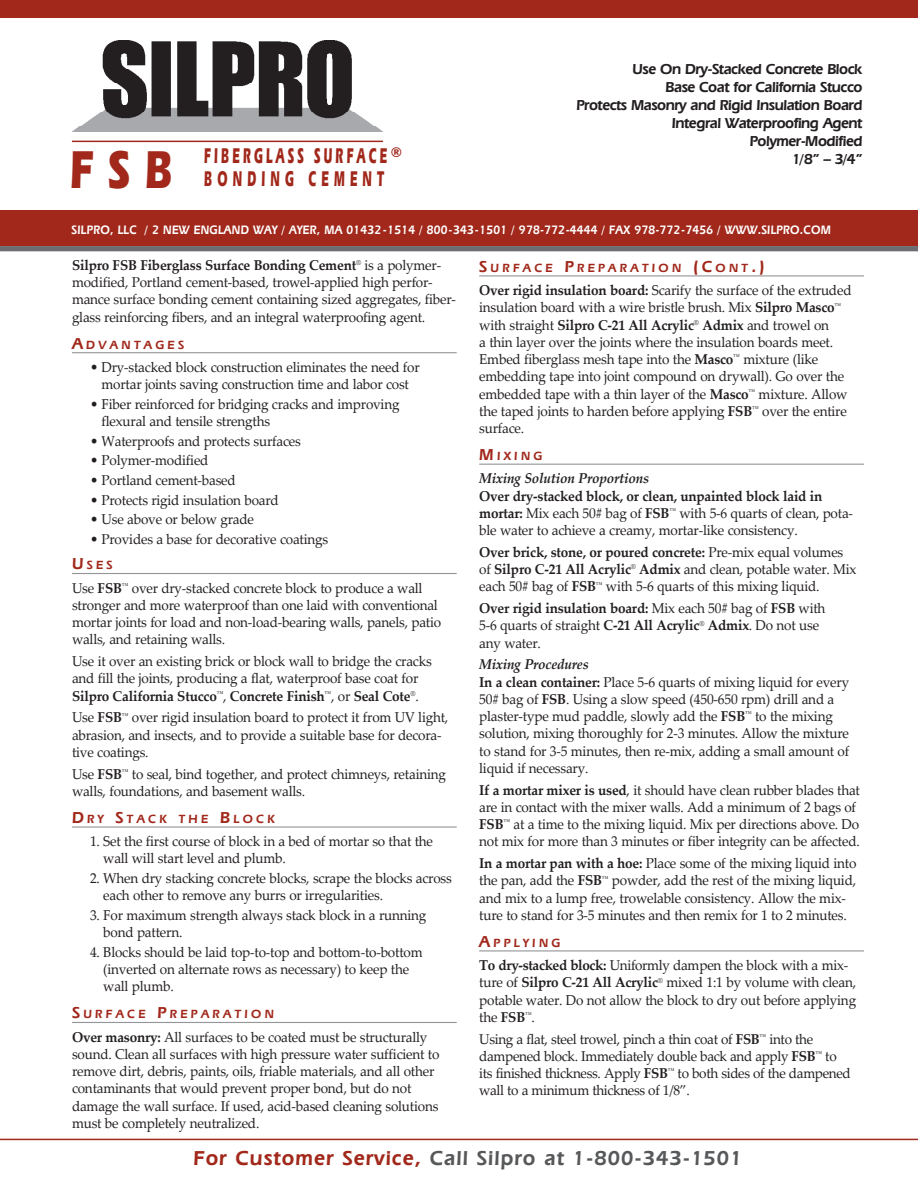
<style>
.page{position:relative;width:918px;height:1188px;background:#fff}
.page>*{position:absolute;margin:0;border:0;box-sizing:border-box;transform-origin:0 0}
.t1{font:700 55.5px "Eras IT Cby BT";color:#a1281b;scale:.74 1}
.t2{font:700 22.2px/22.5px "Eras IT Cby BT";letter-spacing:.265em;color:#a1281b;scale:.54 1}
.t3{font:600 21px "Eras IT Cby BT";letter-spacing:.05em;color:#57585a}
._03_Text_above_rule{font:600 15px/18px "Eras IT Cby BT";letter-spacing:-.03em;color:#231f20;text-align:right}
._01_Body{font:14.25px/17.2px "Palatino Linotype";letter-spacing:-.015em;color:#231f20;scale:.95 1}
._04A_Bullets{font:14.25px/17.2px "Palatino Linotype";letter-spacing:-.015em;color:#231f20;scale:.95 1}
._04_Bullet_Last{font:14.25px/17.2px "Palatino Linotype";letter-spacing:-.015em;color:#231f20;scale:.95 1}
.t4{font:700 13.5px "Eras IT Cby BT";color:#a1281b}
.t5{font:600 12.75px "Eras IT Cby BT";letter-spacing:.025em;color:#fff;scale:.9 1}
._02_Body_sub_w_rule{font:600 12.3px "Eras IT Cby BT";letter-spacing:.265em;color:#a1281b}
.s1{font-weight:700}
.s2{font-size:16.5px}
.s3{font-weight:700;font-style:italic}
.s4{color:#a1281b}
</style>
<div class="page">
<hr style="left:72px;top:352px;width:385px;height:1px;background:#939598">
<hr style="left:72px;top:573px;width:385px;height:1px;background:#939598">
<hr style="left:72px;top:826px;width:385px;height:2px;background:#939598">
<hr style="left:72px;top:1022px;width:385px;height:1px;background:#939598">
<hr style="left:479px;top:275px;width:385px;height:1px;background:#939598">
<hr style="left:479px;top:464px;width:385px;height:1px;background:#939598">
<hr style="left:479px;top:950px;width:385px;height:1px;background:#939598">
<div style="left:0;top:0;width:918px;height:18px;background:#a1281b"></div>
<hr style="left:0;top:1139px;width:918px;height:1px;background:#a1281b">
<div style="left:0;top:210px;width:918px;height:36px;background:#a1281b"></div>
<hr style="left:72px;top:141px;width:311px;height:1px;background:#a1281b">
<img style="left:72px;top:40px;width:311px;height:92px">
<div style="left:0;top:246px;width:918px;height:5px;background:#6c6d70"></div>
<p class="t1" style="left:70px;top:135px;width:140px">FSB</p>
<p class="t2" style="left:204px;top:145px;width:340px">FIBERGLASS SURFACE<br>BONDING CEMENT</p>
<p class="t4" style="left:391px;top:144px;width:13px">®</p>
<p class="_03_Text_above_rule" style="left:633px;top:60px;width:231px">Use On Dry-Stacked Concrete Block</p>
<p class="_03_Text_above_rule" style="left:666px;top:78px;width:198px">Base Coat for California Stucco</p>
<p class="_03_Text_above_rule" style="left:576px;top:96px;width:288px">Protects Masonry and Rigid Insulation Board</p>
<p class="_03_Text_above_rule" style="left:672px;top:114px;width:192px">Integral Waterproofing Agent</p>
<p class="_03_Text_above_rule" style="left:750px;top:132px;width:114px">Polymer-Modified<br>1/8” – 3/4”</p>
<p class="t5" style="left:72px;top:222px;width:845px">SILPRO, LLC / 2 NEW ENGLAND WAY / AYER, MA 01432-1514 / 800-343-1501 / 978-772-4444 / FAX 978-772-7456 / WWW.SILPRO.COM</p>
<p class="_01_Body" style="left:72px;top:256px;width:406px"><span class="s1">Silpro FSB Fiberglass Surface Bonding Cement</span><sup>®</sup> is a polymer&shy;modified, Portland cement-based, trowel-applied high perfor&shy;mance surface bonding cement containing sized aggregates, fiber&shy;glass reinforcing fibers, and an integral waterproofing agent.</p>
<p class="_02_Body_sub_w_rule" style="left:72px;top:337px;width:114px"><span class="s2">A</span>DVANTAGES</p>
<p class="_04A_Bullets" style="left:90px;top:358px;width:349px;text-align:center">• Dry-stacked block construction eliminates the need for mortar joints saving construction time and labor cost</p>
<p class="_04A_Bullets" style="left:102px;top:395px;width:315px;text-indent:-12px">• Fiber reinforced for bridging cracks and improving flexural and tensile strengths</p>
<p class="_04A_Bullets" style="left:90px;top:432px;width:223px">• Waterproofs and protects surfaces</p>
<p class="_04A_Bullets" style="left:90px;top:451px;width:126px">• Polymer-modified</p>
<p class="_04A_Bullets" style="left:90px;top:471px;width:155px">• Portland cement-based</p>
<p class="_04A_Bullets" style="left:90px;top:491px;width:200px">• Protects rigid insulation board</p>
<p class="_04A_Bullets" style="left:90px;top:510px;width:174px">• Use above or below grade</p>
<p class="_04A_Bullets" style="left:90px;top:530px;width:252px">• Provides a base for decorative coatings</p>
<p class="_02_Body_sub_w_rule" style="left:72px;top:558px;width:42px"><span class="s2">U</span>SES</p>
<p class="_01_Body" style="left:72px;top:579px;width:390px">Use <span class="s1">FSB</span><sup>™</sup> over dry-stacked concrete block to produce a wall stronger and more waterproof than one laid with conventional mortar joints for load and non-load-bearing walls, panels, patio walls, and retaining walls.</p>
<p class="_01_Body" style="left:72px;top:652px;width:380px">Use it over an existing brick or block wall to bridge the cracks and fill the joints, producing a flat, waterproof base coat for<br><span class="s1">Silpro California Stucco</span><sup>™</sup>, <span class="s1">Concrete Finish</span><sup>™</sup>, or <span class="s1">Seal Cote</span><sup>®</sup>.</p>
<p class="_01_Body" style="left:72px;top:708px;width:398px">Use <span class="s1">FSB</span><sup>™</sup> over rigid insulation board to protect it from UV light, abrasion, and insects, and to provide a suitable base for decora&shy;tive coatings.</p>
<p class="_01_Body" style="left:72px;top:765px;width:395px">Use <span class="s1">FSB</span><sup>™</sup> to seal, bind together, and protect chimneys, retaining walls, foundations, and basement walls.</p>
<p class="_02_Body_sub_w_rule" style="left:72px;top:811px;width:204px"><span class="s2">D</span>RY <span class="s2">S</span>TACK THE <span class="s2">B</span>LOCK</p>
<p class="_04A_Bullets" style="left:103px;top:832px;width:349px;text-indent:-13px">1. Set the first course of block in a bed of mortar so that the wall will start level and plumb.</p>
<p class="_04A_Bullets" style="left:103px;top:869px;width:368px;text-indent:-13px">2. When dry stacking concrete blocks, scrape the blocks across each other to remove any burrs or irregularities.</p>
<p class="_04A_Bullets" style="left:103px;top:906px;width:342px;text-indent:-13px">3. For maximum strength always stack block in a running bond pattern.</p>
<p class="_04_Bullet_Last" style="left:103px;top:943px;width:338px;text-indent:-13px">4. Blocks should be laid top-to-top and bottom-to-bottom (inverted on alternate rows as necessary) to keep the wall plumb.</p>
<p class="_02_Body_sub_w_rule" style="left:72px;top:1007px;width:204px"><span class="s2">S</span>URFACE <span class="s2">P</span>REPA RATION</p>
<p class="_01_Body" style="left:72px;top:1028px;width:388px"><span class="s1">Over masonry:</span> All surfaces to be coated must be structurally sound. Clean all surfaces with high pressure water sufficient to remove dirt, debris, paints, oils, friable materials, and all other contaminants that would prevent proper bond, but do not damage the wall surface. If used, acid-based cleaning solutions must be completely neutralized.</p>
<p class="_02_Body_sub_w_rule" style="left:479px;top:260px;width:287px"><span class="s2">S</span>URFACE <span class="s2">P</span>REPA RATION <span class="s2">(C</span>ONT<span class="s2">.)</span></p>
<p class="_01_Body" style="left:479px;top:281px;width:393px"><span class="s1">Over rigid insulation board:</span> Scarify the surface of the extruded insulation board with a wire bristle brush. Mix <span class="s1">Silpro Masco</span><sup>™ </sup>with straight <span class="s1">Silpro C-21 All Acrylic</span><sup>®</sup> <span class="s1">Admix</span> and trowel on<br>a thin layer over the joints where the insulation boards meet.<br>Embed fiberglass mesh tape into the <span class="s1">Masco</span><sup>™</sup> mixture (like embedding tape into joint compound on drywall). Go over the embedded tape with a thin layer of the <span class="s1">Masco</span><sup>™</sup> mixture. Allow the taped joints to harden before applying <span class="s1">FSB</span><sup>™</sup> over the entire surface.</p>
<p class="_02_Body_sub_w_rule" style="left:479px;top:448px;width:65px"><span class="s2">M</span>IXING</p>
<p class="_01_Body" style="left:479px;top:469px;width:395px"><span class="s3">Mixing Solution Proportions<br></span><span class="s1">Over dry-stacked block, or clean, unpainted block laid in mortar:</span> Mix each 50# bag of <span class="s1">FSB</span><sup>™</sup> with 5-6 quarts of clean, pota&shy;ble water to achieve a creamy, mortar-like consistency.</p>
<p class="_01_Body" style="left:479px;top:543px;width:399px"><span class="s1">Over brick, stone, or poured concrete:</span> Pre-mix equal volumes of <span class="s1">Silpro C-21 All Acrylic</span><sup>®</sup> <span class="s1">Admix</span> and clean, potable water. Mix each 50# bag of <span class="s1">FSB</span><sup>™</sup> with 5-6 quarts of this mixing liquid.</p>
<p class="_01_Body" style="left:479px;top:599px;width:366px"><span class="s1">Over rigid insulation board:</span> Mix each 50# bag of <span class="s1">FSB</span> with<br>5-6 quarts of straight <span class="s1">C-21 All Acrylic</span><sup>®</sup> <span class="s1">Admix</span>. Do not use any water.</p>
<p class="_01_Body" style="left:479px;top:655px;width:391px"><span class="s3">Mixing Procedures<br></span><span class="s1">In a clean container:</span> Place 5-6 quarts of mixing liquid for every 50# bag of <span class="s1">FSB</span>. Using a slow speed (450-650 rpm) drill and a plaster-type mud paddle, slowly add the <span class="s1">FSB</span><sup>™</sup> to the mixing solution, mixing thoroughly for 2-3 minutes. Allow the mixture to stand for 3-5 minutes, then re-mix, adding a small amount of liquid if necessary.</p>
<p class="_01_Body" style="left:479px;top:781px;width:402px"><span class="s1">If a mortar mixer is used</span>, it should have clean rubber blades that are in contact with the mixer walls. Add a minimum of 2 bags of <span class="s1">FSB</span><sup>™</sup> at a time to the mixing liquid. Mix per directions above. Do not mix for more than 3 minutes or fiber integrity can be affected.</p>
<p class="_01_Body" style="left:479px;top:854px;width:399px"><span class="s1">In a mortar pan with a hoe:</span> Place some of the mixing liquid into the pan, add the <span class="s1">FSB</span><sup>™</sup> powder, add the rest of the mixing liquid, and mix to a lump free, trowelable consistency. Allow the mix&shy;ture to stand for 3-5 minutes and then remix for 1 to 2 minutes.</p>
<p class="_02_Body_sub_w_rule" style="left:479px;top:935px;width:83px"><span class="s2">A</span>PP LYING</p>
<p class="_01_Body" style="left:479px;top:956px;width:398px"><span class="s1">To dry-stacked block:</span> Uniformly dampen the block with a mix&shy;ture of <span class="s1">Silpro C-21 All Acrylic</span><sup>®</sup> mixed 1:1 by volume with clean, potable water. Do not allow the block to dry out before applying the <span class="s1">FSB</span><sup>™</sup>.</p>
<p class="_01_Body" style="left:479px;top:1030px;width:393px">Using a flat, steel trowel, pinch a thin coat of <span class="s1">FSB</span><sup>™</sup> into the dampened block. Immediately double back and apply <span class="s1">FSB</span><sup>™</sup> to its finished thickness. Apply <span class="s1">FSB</span><sup>™</sup> to both sides of the dampened wall to a minimum thickness of 1/8”.</p>
<p class="t3" style="left:193px;top:1145px;width:551px"><span class="s4">For Customer Service,</span> Call Silpro at 1-800-343-1501</p>
</div>
